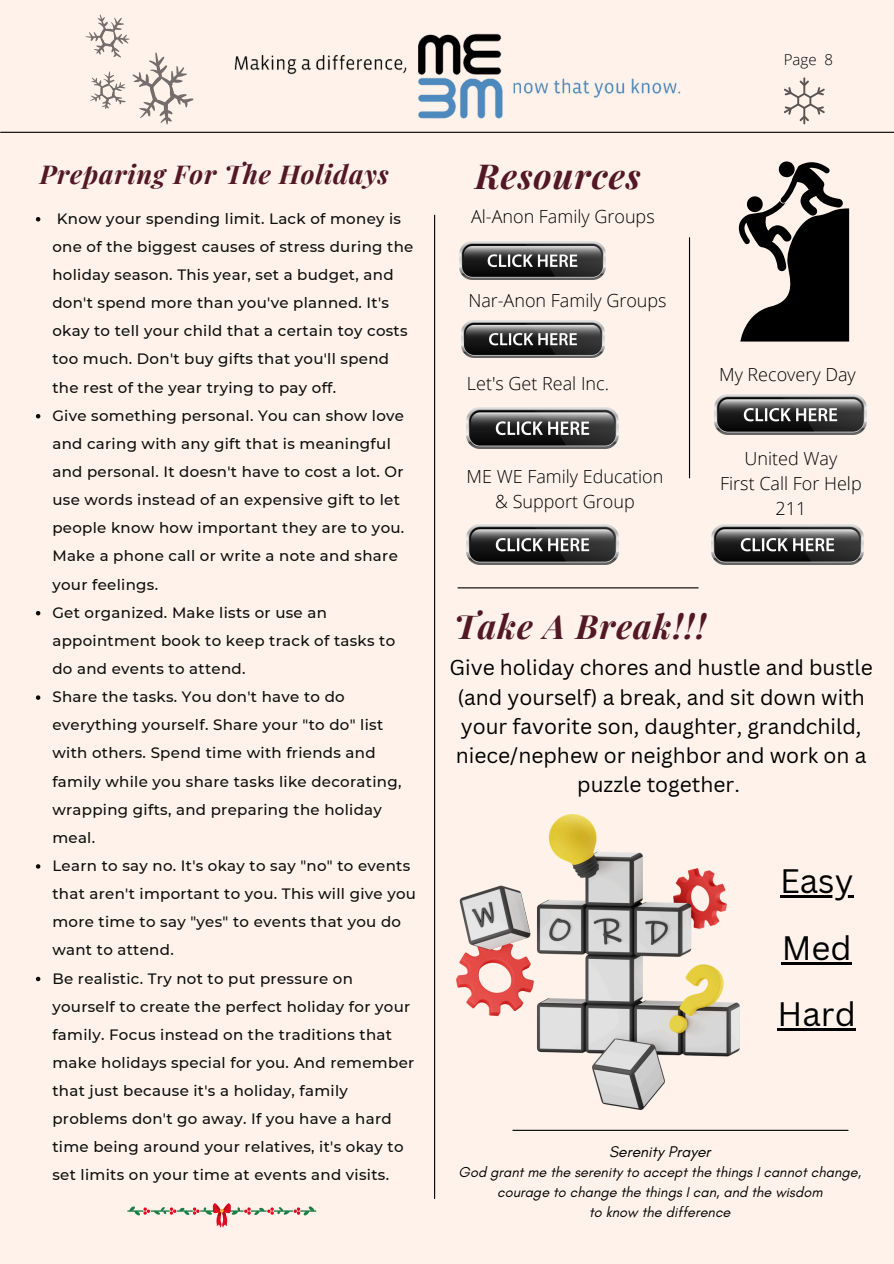
<style>
.page{position:relative;width:894px;height:1264px;background:#fff}
.page>*{position:absolute;margin:0;border:0;box-sizing:border-box;transform-origin:0 0}
.t1{font:italic 700 34.5px "Playfair Display";letter-spacing:.03em;color:#521825}
.t2{font:italic 700 33.45px "Playfair Display";letter-spacing:.03em;color:#521825}
.t3{font:33px "Canva Sans";color:#000}
.t4{font:italic 700 25.95px "Playfair Display";letter-spacing:.03em;color:#521825}
.t5{font:21px/29.2px "Canva Sans";color:#000;text-align:center}
.t6{font:300 18px/24.8px "Open Sans";color:#000;text-align:center}
.t7{font:italic 15.75px "Glacial Indifference";color:#000}
.t8{font:500 15px/28.2px "Montserrat";letter-spacing:.02em;color:#0c0e0c}
.t9{font:300 15px "Open Sans";color:#000}
.t10{font:italic 14.55px "Glacial Indifference";color:#000}
</style>
<div class="page">
<div style="left:0;top:0;width:893px;height:1263px;background:#fef2ea"></div>
<hr style="left:1px;top:132px;width:892px;height:1px;background:#000">
<hr style="left:434px;top:215px;width:1px;height:983px;background:#000">
<img style="left:459px;top:241px;width:146px;height:39px">
<img style="left:461px;top:320px;width:143px;height:37px">
<img style="left:466px;top:407px;width:152px;height:41px">
<img style="left:711px;top:524px;width:152px;height:40px">
<hr style="left:688px;top:238px;width:2px;height:240px;background:#000">
<hr style="left:512px;top:1129px;width:335px;height:1px;background:#000">
<img style="left:467px;top:524px;width:151px;height:40px">
<img style="left:234px;top:33px;width:447px;height:86px">
<svg style="left:85px;top:14px;width:108px;height:111px"></svg>
<svg style="left:784px;top:77px;width:40px;height:47px"></svg>
<img style="left:714px;top:394px;width:152px;height:41px">
<svg style="left:738px;top:161px;width:110px;height:180px"></svg>
<hr style="left:458px;top:587px;width:240px;height:1px;background:#000">
<img style="left:456px;top:814px;width:283px;height:294px">
<svg style="left:127px;top:1203px;width:189px;height:24px"></svg>
<svg style="left:36px;top:217px;width:4px;height:4px"></svg>
<svg style="left:36px;top:414px;width:4px;height:4px"></svg>
<svg style="left:36px;top:611px;width:4px;height:4px"></svg>
<svg style="left:36px;top:695px;width:4px;height:5px"></svg>
<svg style="left:36px;top:864px;width:4px;height:4px"></svg>
<svg style="left:36px;top:976px;width:4px;height:5px"></svg>
<hr style="left:779px;top:895px;width:74px;height:2px;background:#000">
<hr style="left:781px;top:962px;width:70px;height:2px;background:#000">
<hr style="left:777px;top:1028px;width:78px;height:2px;background:#000">
<h1 class="t9" style="left:783px;top:49px;width:51px">Page 8</h1>
<p class="t4" style="left:40px;top:156px;width:350px">Preparing For The Holidays</p>
<h5 class="t1" style="left:475px;top:152px;width:167px">Resources</h5>
<p class="t6" style="left:471px;top:204px;width:185px">Al-Anon Family Groups</p>
<p class="t8" style="left:52px;top:204px;width:362px">Know your spending limit. Lack of money is one of the biggest causes of stress during the holiday season. This year, set a budget, and don't spend more than you've planned. It's okay to tell your child that a certain toy costs too much. Don't buy gifts that you'll spend the rest of the year trying to pay off.</p>
<p class="t8" style="left:52px;top:401px;width:353px">Give something personal. You can show love and caring with any gift that is meaningful and personal. It doesn't have to cost a lot. Or use words instead of an expensive gift to let people know how important they are to you.<br>Make a phone call or write a note and share your feelings.</p>
<p class="t8" style="left:52px;top:598px;width:344px">Get organized. Make lists or use an appointment book to keep track of tasks to do and events to attend.</p>
<p class="t8" style="left:52px;top:682px;width:350px">Share the tasks. You don't have to do everything yourself. Share your "to do" list with others. Spend time with friends and family while you share tasks like decorating, wrapping gifts, and preparing the holiday meal.</p>
<p class="t8" style="left:52px;top:851px;width:365px">Learn to say no. It's okay to say "no" to events that aren't important to you. This will give you more time to say "yes" to events that you do want to attend.</p>
<p class="t8" style="left:52px;top:964px;width:363px">Be realistic. Try not to put pressure on yourself to create the perfect holiday for your family. Focus instead on the traditions that make holidays special for you. And remember that just because it's a holiday, family problems don't go away. If you have a hard time being around your relatives, it's okay to set limits on your time at events and visits.</p>
<h5 class="t6" style="left:468px;top:288px;width:200px">Nar-Anon Family Groups</h5>
<h4 class="t6" style="left:719px;top:362px;width:138px">My Recovery Day</h4>
<h5 class="t6" style="left:467px;top:371px;width:143px">Let's Get Real Inc.</h5>
<p class="t6" style="left:720px;top:446px;width:143px">United Way<br>First Call For Help<br>211</p>
<p class="t6" style="left:466px;top:463px;width:198px">ME WE Family Education &amp; Support Group</p>
<p class="t2" style="left:454px;top:603px;width:253px">Take A Break!!!</p>
<h2 class="t5" style="left:449px;top:652px;width:424px">Give holiday chores and hustle and bustle (and yourself) a break, and sit down with your favorite son, daughter, grandchild, niece/nephew or neighbor and work on a puzzle together.</h2>
<h2 class="t3" style="left:779px;top:857px;width:75px">Easy</h2>
<h2 class="t3" style="left:781px;top:924px;width:71px">Med</h2>
<p class="t3" style="left:777px;top:990px;width:80px">Hard</p>
<p class="t7" style="left:609px;top:1142px;width:103px">Serenity Prayer</p>
<h5 class="t10" style="left:458px;top:1162px;width:404px">God grant me the serenity to accept the things I cannot change,</h5>
<h5 class="t10" style="left:497px;top:1182px;width:326px">courage to change the things I can, and the wisdom</h5>
<p class="t10" style="left:589px;top:1203px;width:143px">to know the difference</p>
</div>
